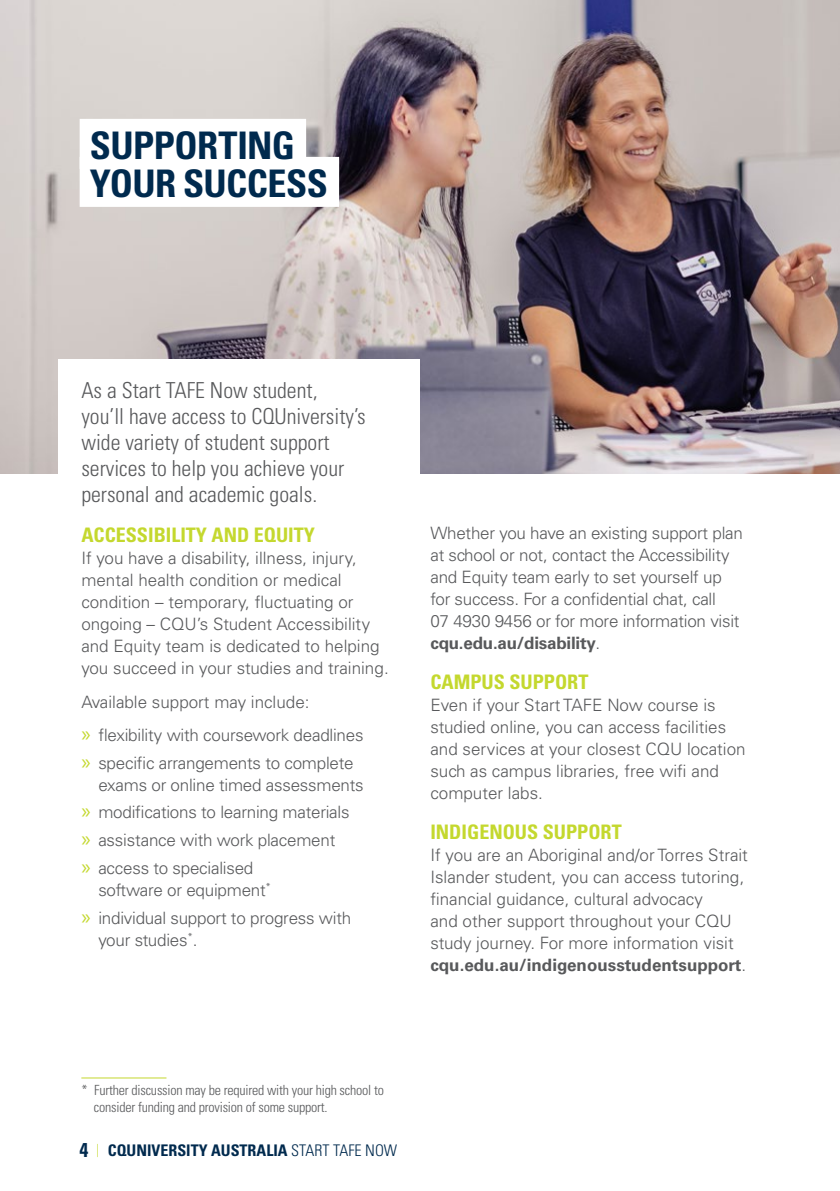
<style>
.page{position:relative;width:840px;height:1191px;background:#fff}
.page>*{position:absolute;margin:0;border:0;box-sizing:border-box;transform-origin:0 0}
.t1{font:700 condensed 38px/38px "Univers LT Std";letter-spacing:-.015em;color:#002a4e}
.t2{font:300 condensed 22px/26px "Univers LT Std";color:#58595b}
.t3{font:700 condensed 20px "Univers LT Std";color:#c4d82e}
.t4{font:300 17px/22px "Univers LT Std";color:#58595b}
.t5{font:700 condensed 16px "Univers LT Std";color:#002a4e}
.t6{font:300 condensed 14px/16.8px "Univers LT Std";letter-spacing:-.015em;color:#58595b}
.s1{font-family:"Myriad Pro";font-weight:400;font-size:22px;color:#c4d82e}
.s2{font-weight:700}
.s3{font-size:20px}
.s4{font-weight:100;font-stretch:ultra-condensed;font-size:18px;color:#c4d82e}
.s5{font-weight:300}
</style>
<div class="page">
<img style="left:0;top:0;width:839px;height:473px">
<div style="left:80px;top:119px;width:226px;height:50px;background:#fff"></div>
<div style="left:80px;top:157px;width:259px;height:50px;background:#fff"></div>
<div style="left:59px;top:360px;width:361px;height:774px;background:#fff"></div>
<hr style="left:81px;top:1077px;width:85px;height:1px;background:#c4d82e">
<h1 class="t1" style="left:90px;top:126px;width:239px">SUPPORTING<br>YOUR SUCCESS</h1>
<p class="t2" style="left:81px;top:377px;width:285px">As a Start TAFE Now student, you’ll have access to CQUniversity’s wide variety of student support services to help you achieve your personal and academic goals.</p>
<p class="t3" style="left:81px;top:523px;width:235px">ACCESSIBILITY AND EQUITY</p>
<p class="t4" style="left:81px;top:547px;width:309px">If you have a disability, illness, injury, mental health condition or medical condition – temporary, fluctuating or ongoing – CQU’s Student Accessibility and Equity team is dedicated to helping you succeed in your studies and training.</p>
<p class="t4" style="left:81px;top:685px;width:283px;line-height:33.4px">Available support may include:<br><span class="s1">»</span> flexibility with coursework deadlines</p>
<p class="t4" style="left:98px;top:751px;width:267px;text-indent:-17px"><span class="s1">»</span> specific arrangements to complete exams or online timed assessments</p>
<p class="t4" style="left:81px;top:798px;width:269px;line-height:27.6px"><span class="s1">»</span> modifications to learning materials <span class="s1">»</span> assistance with work placement<br><span class="s1">»</span> access to specialised</p>
<p class="t4" style="left:81px;top:876px;width:271px;line-height:27.6px;text-indent:17px">software or equipment<sup>*<br></sup><span class="s1">»</span> individual support to progress with</p>
<p class="t4" style="left:98px;top:928px;width:101px">your studies<sup>*</sup>.</p>
<p class="t4" style="left:430px;top:521px;width:314px">Whether you have an existing support plan at school or not, contact the Accessibility and Equity team early to set yourself up for success. For a confidential chat, call<br>07 4930 9456 or for more information visit <span class="s2">cqu.edu.au/disability</span>.</p>
<p class="t3" style="left:430px;top:669px;width:159px">CAMPUS SUPPORT</p>
<p class="t4" style="left:430px;top:694px;width:316px">Even if your Start TAFE Now course is studied online, you can access facilities and services at your closest CQU location such as campus libraries, free wifi and computer labs.</p>
<p class="t3" style="left:430px;top:819px;width:193px">INDIGENOUS SUPPORT</p>
<p class="t4" style="left:430px;top:844px;width:319px">If you are an Aboriginal and/or Torres Strait Islander student, you can access tutoring, financial guidance, cultural advocacy<br>and other support throughout your CQU study journey. For more information visit <span class="s2">cqu.edu.au/indigenousstudentsupport</span>.</p>
<p class="t6" style="left:94px;top:1081px;width:291px;text-indent:-13px">* Further discussion may be required with your high school to consider funding and provision of some support.</p>
<p class="t5" style="left:79px;top:1140px;width:319px"><span class="s3">4</span> <span class="s4">|</span> CQUNIVERSITY AUSTRALIA <span class="s5">START TAFE NOW</span></p>
</div>
